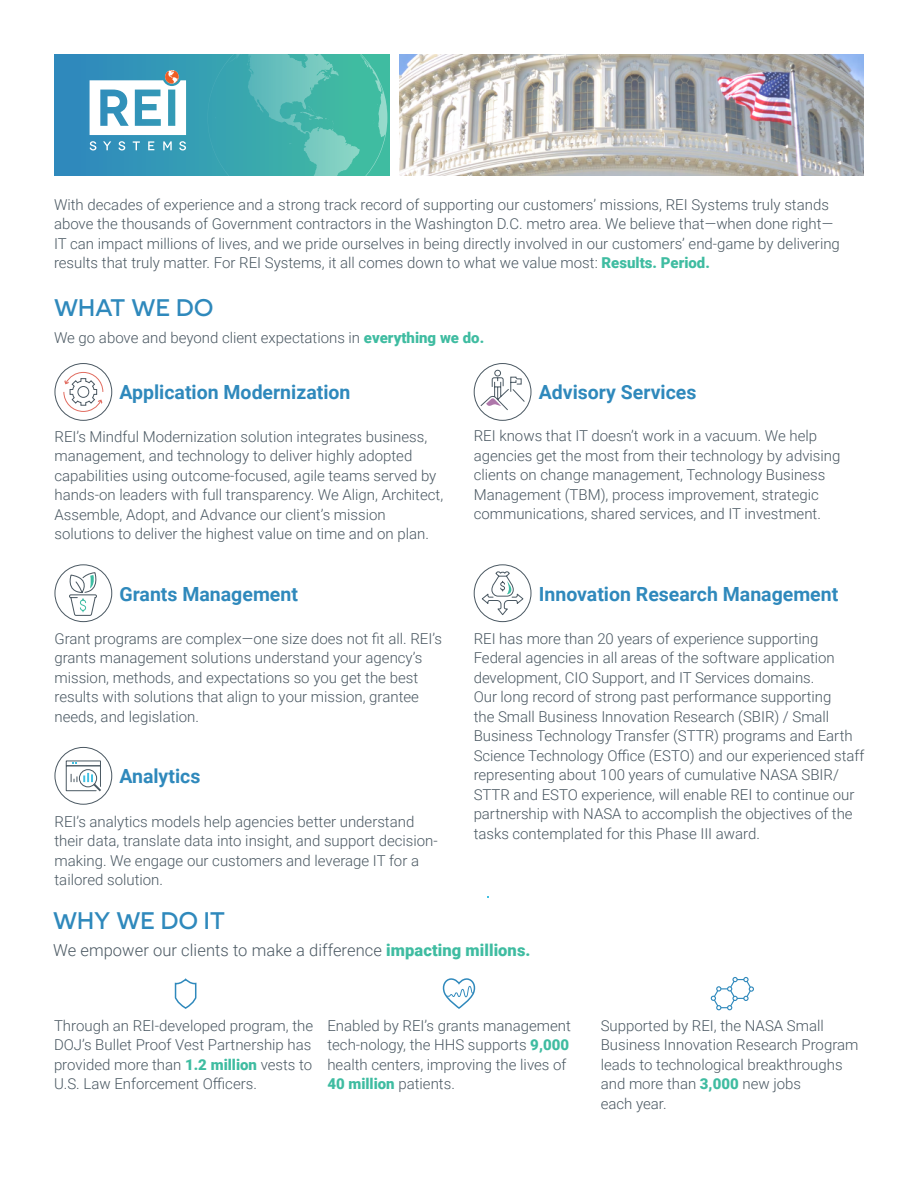
<style>
.page{position:relative;width:918px;height:1188px;background:#fff}
.page>*{position:absolute;margin:0;border:0;box-sizing:border-box;transform-origin:0 0}
.t1{font:500 24px "Novecentosanswide";color:#2f89bc}
.t2{font:700 19.5px "Roboto";color:#2f89bc}
.t3{font:300 16.5px "Roboto";letter-spacing:.005em;color:#4a5862}
.t4{font:300 15px/19.5px "Roboto";color:#4a5862}
.s1{font-weight:900;color:#3fbca1}
</style>
<div class="page">
<svg style="left:54px;top:54px;width:336px;height:122px;background:#3293b8"></svg>
<img style="left:400px;top:54px;width:464px;height:122px">
<svg style="left:90px;top:141px;width:6px;height:9px"></svg>
<svg style="left:103px;top:141px;width:8px;height:9px"></svg>
<svg style="left:118px;top:141px;width:7px;height:9px"></svg>
<svg style="left:133px;top:141px;width:7px;height:9px"></svg>
<svg style="left:148px;top:141px;width:6px;height:9px"></svg>
<svg style="left:163px;top:141px;width:9px;height:9px"></svg>
<svg style="left:179px;top:141px;width:7px;height:9px"></svg>
<svg style="left:90px;top:70px;width:96px;height:65px"></svg>
<svg style="left:207px;top:54px;width:180px;height:122px;background:#4ab5ae"></svg>
<svg style="left:174px;top:978px;width:23px;height:31px"></svg>
<svg style="left:442px;top:978px;width:34px;height:31px"></svg>
<svg style="left:711px;top:977px;width:43px;height:33px"></svg>
<div style="left:54px;top:747px;width:58px;height:58px;border:1px solid #4a5862;border-radius:50%"></div>
<svg style="left:65px;top:763px;width:36px;height:29px"></svg>
<svg style="left:54px;top:363px;width:59px;height:58px"></svg>
<div style="left:474px;top:564px;width:57px;height:58px;border:1px solid #4a5862;border-radius:50%"></div>
<div style="left:54px;top:564px;width:58px;height:58px;border:1px solid #4a5862;border-radius:50%"></div>
<svg style="left:65px;top:573px;width:35px;height:43px"></svg>
<svg style="left:473px;top:363px;width:59px;height:58px"></svg>
<svg style="left:481px;top:571px;width:43px;height:45px"></svg>
<p class="t4" style="left:54px;top:194px;width:787px">With decades of experience and a strong track record of supporting our customers’ missions, REI Systems truly stands above the thousands of Government contractors in the Washington D.C. metro area. We believe that—when done right— IT can impact millions of lives, and we pride ourselves in being directly involved in our customers’ end-game by delivering results that truly matter. For REI Systems, it all comes down to what we value most: <span class="s1">Results. Period.</span></p>
<h1 class="t1" style="left:54px;top:293px;width:161px">WHAT WE DO</h1>
<p class="t4" style="left:54px;top:328px;width:432px">We go above and beyond client expectations in <span class="s1">everything we do.</span></p>
<h2 class="t2" style="left:119px;top:379px;width:233px">Application Modernization</h2>
<p class="t4" style="left:54px;top:426px;width:390px">REI’s Mindful Modernization solution integrates business, management, and technology to deliver highly adopted capabilities using outcome-focused, agile teams served by hands-on leaders with full transparency. We Align, Architect, Assemble, Adopt, and Advance our client’s mission solutions to deliver the highest value on time and on plan.</p>
<h2 class="t2" style="left:119px;top:580px;width:180px">Grants Management</h2>
<p class="t4" style="left:54px;top:628px;width:389px">Grant programs are complex—one size does not fit all. REI’s grants management solutions understand your agency’s mission, methods, and expectations so you get the best results with solutions that align to your mission, grantee needs, and legislation.</p>
<h2 class="t2" style="left:119px;top:763px;width:82px">Analytics</h2>
<p class="t4" style="left:54px;top:811px;width:385px">REI’s analytics models help agencies better understand their data, translate data into insight, and support decision&shy;making. We engage our customers and leverage IT for a tailored solution.</p>
<h2 class="t2" style="left:539px;top:379px;width:159px">Advisory Services</h2>
<p class="t4" style="left:474px;top:426px;width:368px">REI knows that IT doesn’t work in a vacuum. We help agencies get the most from their technology by advising clients on change management, Technology Business Management (TBM), process improvement, strategic communications, shared services, and IT investment.</p>
<h2 class="t2" style="left:539px;top:580px;width:301px">Innovation Research Management</h2>
<p class="t4" style="left:474px;top:628px;width:392px">REI has more than 20 years of experience supporting Federal agencies in all areas of the software application development, CIO Support, and IT Services domains.<br>Our long record of strong past performance supporting<br>the Small Business Innovation Research (SBIR) / Small Business Technology Transfer (STTR) programs and Earth Science Technology Office (ESTO) and our experienced staff representing about 100 years of cumulative NASA SBIR/ STTR and ESTO experience, will enable REI to continue our partnership with NASA to accomplish the objectives of the tasks contemplated for this Phase III award.</p>
<h1 class="t1" style="left:53px;top:906px;width:174px">WHY WE DO IT</h1>
<p class="t3" style="left:53px;top:939px;width:479px">We empower our clients to make a difference <span class="s1">impacting millions.</span></p>
<p class="t4" style="left:54px;top:1015px;width:261px;text-align:justify">Through an REI-developed program, the DOJ’s Bullet Proof Vest Partnership has provided more than <span class="s1">1.2 million</span> vests to U.S. Law Enforcement Officers.</p>
<p class="t4" style="left:327px;top:1015px;width:245px">Enabled by REI’s grants management tech-nology, the HHS supports <span class="s1">9,000 </span>health centers, improving the lives of <span class="s1">40 million</span> patients.</p>
<p class="t4" style="left:601px;top:1015px;width:259px">Supported by REI, the NASA Small<br>Business Innovation Research Program leads to technological breakthroughs and more than <span class="s1">3,000</span> new jobs<br>each year.</p>
</div>
